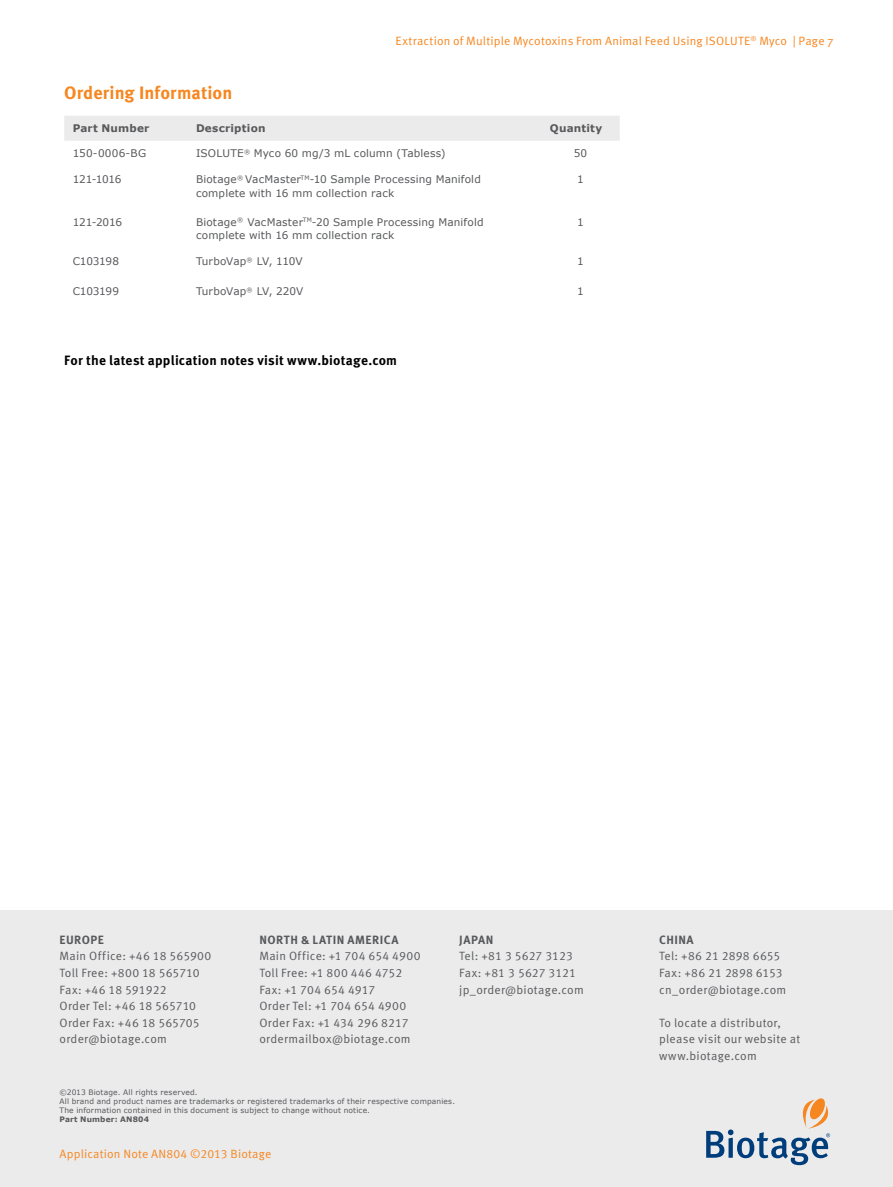
<style>
.page{position:relative;width:893px;height:1187px;background:#fff}
.page>*{position:absolute;margin:0;border:0;box-sizing:border-box;transform-origin:0 0}
.t1{font:700 18px "Meta OT";letter-spacing:.005em;color:#f6861f}
.t2{font:700 13.5px "Meta OT";letter-spacing:.015em;color:#000}
.t3{font:12px/16.5px "Meta OT Norm";letter-spacing:.02em;color:#58595b}
.t4{font:12px "Meta OT Norm";letter-spacing:.01em;color:#f6861f}
.t5{font:700 12px "Meta OT";letter-spacing:.04em;color:#58595b}
.t6{font:10.5px/13.5px "Verdana";letter-spacing:.015em;color:#58595b}
.t7{font:700 10.5px "Verdana";letter-spacing:.015em;color:#58595b}
.t8{font:10.5px "Verdana";letter-spacing:-.01em;color:#58595b}
.t9{font:10.5px "Verdana";letter-spacing:-.02em;color:#58595b}
.t10{font:7.5px/9px "Verdana";letter-spacing:.02em;color:#58595b}
.t11{font:700 7.5px "Verdana";letter-spacing:.025em;color:#58595b}
</style>
<div class="page">
<div style="left:0;top:1078px;width:893px;height:108px;background:#ebebec"></div>
<svg style="left:706px;top:1098px;width:124px;height:67px"></svg>
<div style="left:0;top:910px;width:893px;height:179px;background:#ebebec"></div>
<div style="left:64px;top:116px;width:556px;height:25px;background:#ebebec"></div>
<p class="t4" style="left:396px;top:34px;width:439px">Extraction of Multiple Mycotoxins From Animal Feed Using ISOLUTE<sup>®</sup> Myco | Page 7</p>
<h1 class="t1" style="left:64px;top:82px;width:170px">Ordering Information</h1>
<p class="t7" style="left:73px;top:122px;width:78px">Part Number</p>
<p class="t7" style="left:196px;top:122px;width:71px">Description</p>
<p class="t7" style="left:550px;top:122px;width:54px">Quantity</p>
<p class="t6" style="left:73px;top:147px;width:75px">150-0006-BG</p>
<p class="t6" style="left:196px;top:147px;width:251px">ISOLUTE<sup>®</sup> Myco 60 mg/3 mL column (Tabless)</p>
<p class="t6" style="left:574px;top:147px;width:15px">50</p>
<p class="t6" style="left:73px;top:173px;width:50px">121-1016</p>
<p class="t6" style="left:196px;top:173px;width:286px">Biotage<sup>®</sup> VacMaster<sup>TM</sup>-10 Sample Processing Manifold complete with 16 mm collection rack</p>
<p class="t6" style="left:577px;top:173px;width:8px">1</p>
<p class="t6" style="left:73px;top:215px;width:51px">121-2016</p>
<p class="t6" style="left:196px;top:215px;width:289px">Biotage<sup>®</sup> VacMaster<sup>TM</sup>-20 Sample Processing Manifold complete with 16 mm collection rack</p>
<p class="t6" style="left:577px;top:215px;width:8px">1</p>
<p class="t9" style="left:73px;top:255px;width:48px">C103198</p>
<p class="t8" style="left:196px;top:255px;width:108px">TurboVap<sup>®</sup> LV, 110V</p>
<p class="t6" style="left:577px;top:255px;width:8px">1</p>
<p class="t9" style="left:73px;top:285px;width:48px">C103199</p>
<p class="t6" style="left:196px;top:285px;width:109px">TurboVap<sup>®</sup> LV, 220V</p>
<p class="t6" style="left:577px;top:285px;width:8px">1</p>
<p class="t2" style="left:64px;top:353px;width:334px">For the latest application notes visit www.biotage.com</p>
<p class="t5" style="left:60px;top:932px;width:46px">EUROPE</p>
<p class="t3" style="left:60px;top:948px;width:153px">Main Office: +46 18 565900<br>Toll Free: +800 18 565710<br>Fax: +46 18 591922<br>Order Tel: +46 18 565710<br>Order Fax: +46 18 565705 order@biotage.com</p>
<p class="t5" style="left:259px;top:932px;width:141px">NORTH &amp; Latin America</p>
<p class="t3" style="left:259px;top:948px;width:163px">Main Office: +1 704 654 4900<br>Toll Free: +1 800 446 4752<br>Fax: +1 704 654 4917<br>Order Tel: +1 704 654 4900<br>Order Fax: +1 434 296 8217 ordermailbox@biotage.com</p>
<p class="t5" style="left:459px;top:932px;width:35px">JAPAN</p>
<p class="t3" style="left:459px;top:948px;width:126px">Tel: +81 3 5627 3123<br>Fax: +81 3 5627 3121 jp_order@biotage.com</p>
<p class="t10" style="left:60px;top:1087px;width:397px">©2013 Biotage. All rights reserved.<br>All brand and product names are trademarks or registered trademarks of their respective companies.<br>The information contained in this document is subject to change without notice.</p>
<p class="t11" style="left:60px;top:1114px;width:91px">Part Number: AN804</p>
<p class="t4" style="left:60px;top:1146px;width:213px">Application Note AN804 ©2013 Biotage</p>
<p class="t5" style="left:659px;top:932px;width:36px">China</p>
<p class="t3" style="left:659px;top:948px;width:129px">Tel: +86 21 2898 6655<br>Fax: +86 21 2898 6153 cn_order@biotage.com</p>
<p class="t3" style="left:659px;top:1014px;width:143px">To locate a distributor, please visit our website at www.biotage.com</p>
</div>
